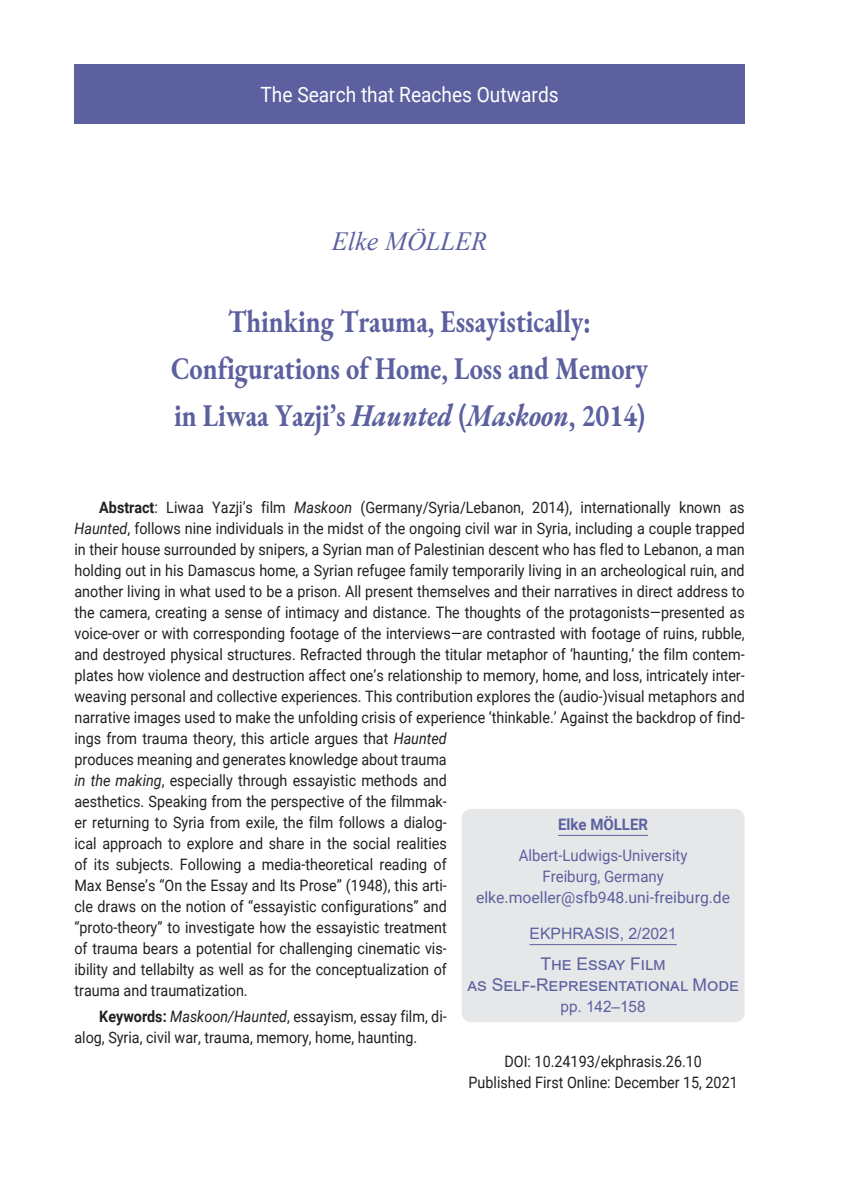
<style>
.page{position:relative;width:844px;height:1191px;background:#fff}
.page>*{position:absolute;margin:0;border:0;box-sizing:border-box;transform-origin:0 0}
.titlu_articol{font:700 31.5px/47.2px "EB Garamond";color:#5c609f;text-align:center;scale:.83 1}
.autor{font:italic 26.25px "Times New Roman";color:#5c609f}
.titlu_sectiune{font:21px "Roboto";color:#fff;scale:.91 1}
.titlu_numar{font:17.5px/21px "Arial";color:#5c609f;text-align:center}
.abstract{font:15.75px/21px "Roboto";color:#231f20;scale:.91 1}
.autor_caseta_text{font:15.75px/21px "Roboto";color:#5c609f;text-align:center;scale:.95 1}
.autor_caseta_text-2{font:15.75px "Roboto";color:#5c609f}
.t1{font:15.75px "Arial";color:#5c609f}
.autor_caseta{font:700 15.75px "Roboto";color:#5c609f;scale:.95 1}
.s1{font-style:italic}
.s2{font-weight:700}
</style>
<div class="page">
<div style="left:461px;top:809px;width:283px;height:213px;background:#e6e7e9;border-radius:10px"></div>
<hr style="left:529px;top:944px;width:147px;height:1px;background:#5c609f">
<hr style="left:558px;top:835px;width:90px;height:1px;background:#5c609f">
<div style="left:74px;top:64px;width:670px;height:60px;background:#5c609f"></div>
<p class="titlu_sectiune" style="left:260px;top:80px;width:329px">The Search that Reaches Outwards</p>
<p class="autor" style="left:332px;top:223px;width:157px">Elke MÖLLER</p>
<p class="titlu_articol" style="left:171px;top:297px;width:576px">Thinking Trauma, Essayistically:<br>Configurations of Home, Loss and Memory in Liwaa Yazji’s <span class="s1">Haunted</span> (<span class="s1">Maskoon</span>, 2014)</p>
<p class="abstract" style="left:74px;top:496px;width:738px;text-indent:25px"><span class="s2">Abstract</span>: Liwaa Yazji’s film <span class="s1">Maskoon</span> (Germany/Syria/Lebanon, 2014), internationally known as <span class="s1">Haunted</span>, follows nine individuals in the midst of the ongoing civil war in Syria, including a couple trapped in their house surrounded by snipers, a Syrian man of Palestinian descent who has fled to Lebanon, a man holding out in his Damascus home, a Syrian refugee family temporarily living in an archeological ruin, and another living in what used to be a prison. All present themselves and their narratives in direct address to the camera, creating a sense of intimacy and distance. The thoughts of the protagonists—presented as voice-over or with corresponding footage of the interviews—are contrasted with footage of ruins, rubble, and destroyed physical structures. Refracted through the titular metaphor of ‘haunting,’ the film contem&shy;plates how violence and destruction affect one’s relationship to memory, home, and loss, intricately inter&shy;weaving personal and collective experiences. This contribution explores the (audio-)visual metaphors and narrative images used to make the unfolding crisis of experience ‘thinkable.’ Against the backdrop of find&shy;ings from trauma theory, this article argues that <span class="s1">Haunted<br></span>produces meaning and generates knowledge about trauma<br><span class="s1">in the making</span>, especially through essayistic methods and<br>aesthetics. Speaking from the perspective of the filmmak-<br>er returning to Syria from exile, the film follows a dialog-<br>ical approach to explore and share in the social realities<br>of its subjects. Following a media-theoretical reading of<br>Max Bense’s “On the Essay and Its Prose” (1948), this arti-<br>cle draws on the notion of “essayistic configurations” and<br>“proto-theory” to investigate how the essayistic treatment<br>of trauma bears a potential for challenging cinematic vis-<br>ibility and tellabilty as well as for the conceptualization of<br>trauma and traumatization.</p>
<p class="abstract" style="left:74px;top:1005px;width:410px;text-indent:25px"><span class="s2">Keywords:</span> <span class="s1">Maskoon/Haunted</span>, essayism, essay film, di&shy;alog, Syria, civil war, trauma, memory, home, haunting.</p>
<p class="autor_caseta" style="left:558px;top:813px;width:96px">Elke MÖLLER</p>
<p class="autor_caseta_text" style="left:518px;top:844px;width:179px">Albert-Ludwigs-University<br>Freiburg, Germany</p>
<p class="autor_caseta_text-2" style="left:476px;top:886px;width:255px">elke.moeller@sfb948.uni-freiburg.de</p>
<p class="t1" style="left:529px;top:923px;width:149px">EKPHRASIS, 2/2021</p>
<p class="titlu_numar" style="left:467px;top:953px;width:273px">The Essay Film<br>as Self-Representational Mode</p>
<p class="t1" style="left:560px;top:996px;width:86px">pp. 142–158</p>
<p class="abstract" style="left:504px;top:1050px;width:218px">DOI: 10.24193/ekphrasis.26.10</p>
<p class="abstract" style="left:468px;top:1071px;width:297px">Published First Online: December 15, 2021</p>
</div>
